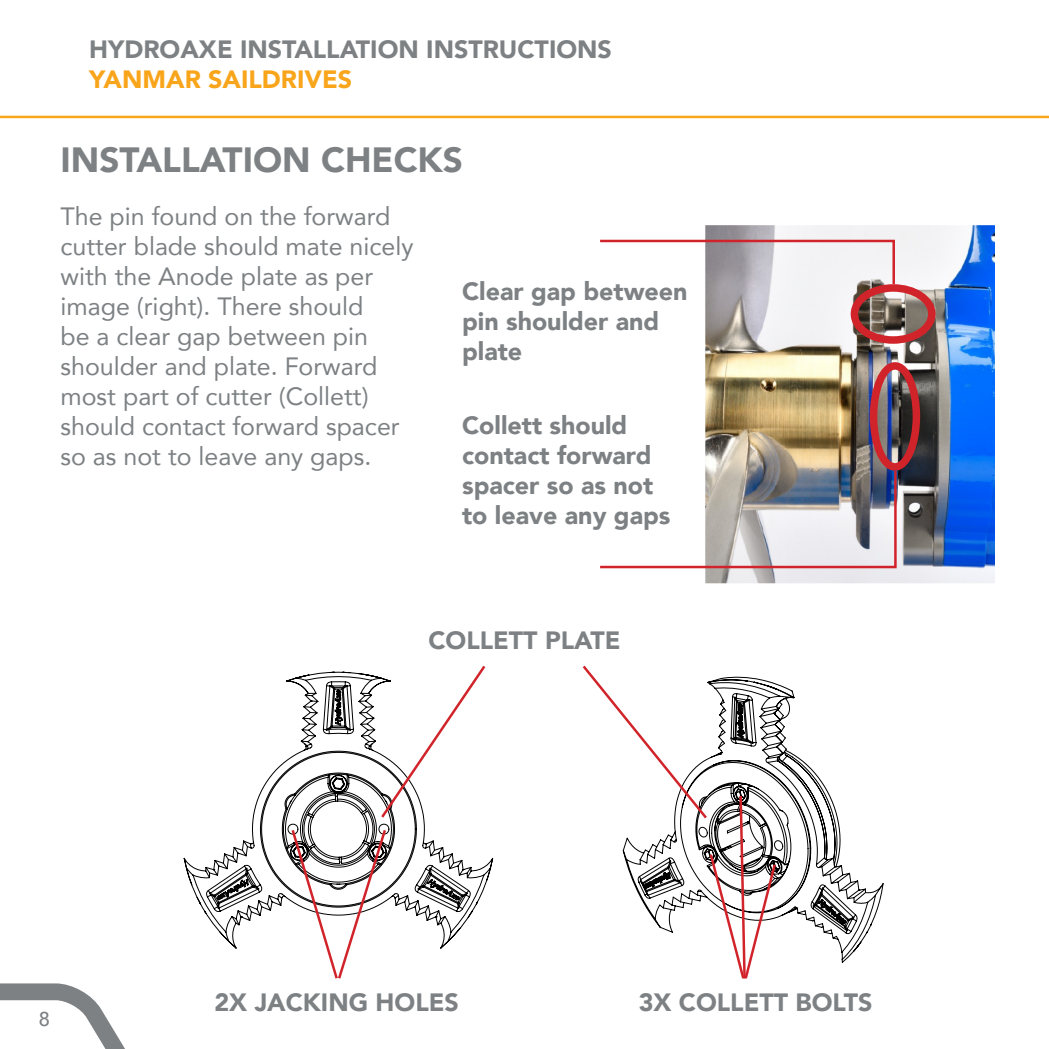
<style>
.page{position:relative;width:1049px;height:1049px;background:#fff}
.page>*{position:absolute;margin:0;border:0;box-sizing:border-box;transform-origin:0 0}
.t1{font:900 35px "Avenir";color:#7d8183}
.t2{font:25px/30px "Avenir";color:#7d8183}
.t3{font:900 25px/30px "Avenir";color:#7d8183}
.t4{font:900 25px "Avenir";color:#f9a51b}
.t5{font:500 20px "Avenir";color:#7d8183}
</style>
<div class="page">
<hr style="left:0;top:116px;width:1049px;height:2px;background:#f9a51b">
<img style="left:705px;top:226px;width:289px;height:358px">
<svg style="left:600px;top:468px;width:298px;height:101px"></svg>
<div style="left:870px;top:362px;width:50px;height:109px;border:8px solid #d1232a;border-radius:50%"></div>
<div style="left:851px;top:284px;width:84px;height:60px;border:8px solid #d1232a;border-radius:50%"></div>
<svg style="left:600px;top:238px;width:296px;height:49px"></svg>
<svg style="left:0;top:115px;width:213px;height:934px"></svg>
<svg style="left:778px;top:684px;width:106px;height:279px"></svg>
<svg style="left:183px;top:672px;width:310px;height:277px"></svg>
<svg style="left:379px;top:665px;width:109px;height:155px"></svg>
<svg style="left:290px;top:827px;width:98px;height:152px"></svg>
<svg style="left:582px;top:665px;width:196px;height:314px"></svg>
<p class="t3" style="left:89px;top:34px;width:524px">HYDROAXE INSTALLATION INSTRUCTIONS</p>
<p class="t4" style="left:89px;top:58px;width:264px">YANMAR SAILDRIVES</p>
<p class="t1" style="left:60px;top:130px;width:404px">INSTALLATION CHECKS</p>
<p class="t2" style="left:60px;top:201px;width:354px">The pin found on the forward cutter blade should mate nicely with the Anode plate as per image (right). There should<br>be a clear gap between pin shoulder and plate. Forward most part of cutter (Collett) should contact forward spacer so as not to leave any gaps.</p>
<p class="t3" style="left:462px;top:276px;width:227px">Clear gap between pin shoulder and plate</p>
<p class="t3" style="left:462px;top:409px;width:210px">Collett should contact forward spacer so as not to leave any gaps</p>
<p class="t3" style="left:428px;top:625px;width:194px">COLLETT PLATE</p>
<p class="t5" style="left:39px;top:1002px;width:13px">8</p>
<p class="t3" style="left:214px;top:986px;width:246px">2X JACKING HOLES</p>
<p class="t3" style="left:639px;top:986px;width:235px">3X COLLETT BOLTS</p>
</div>
